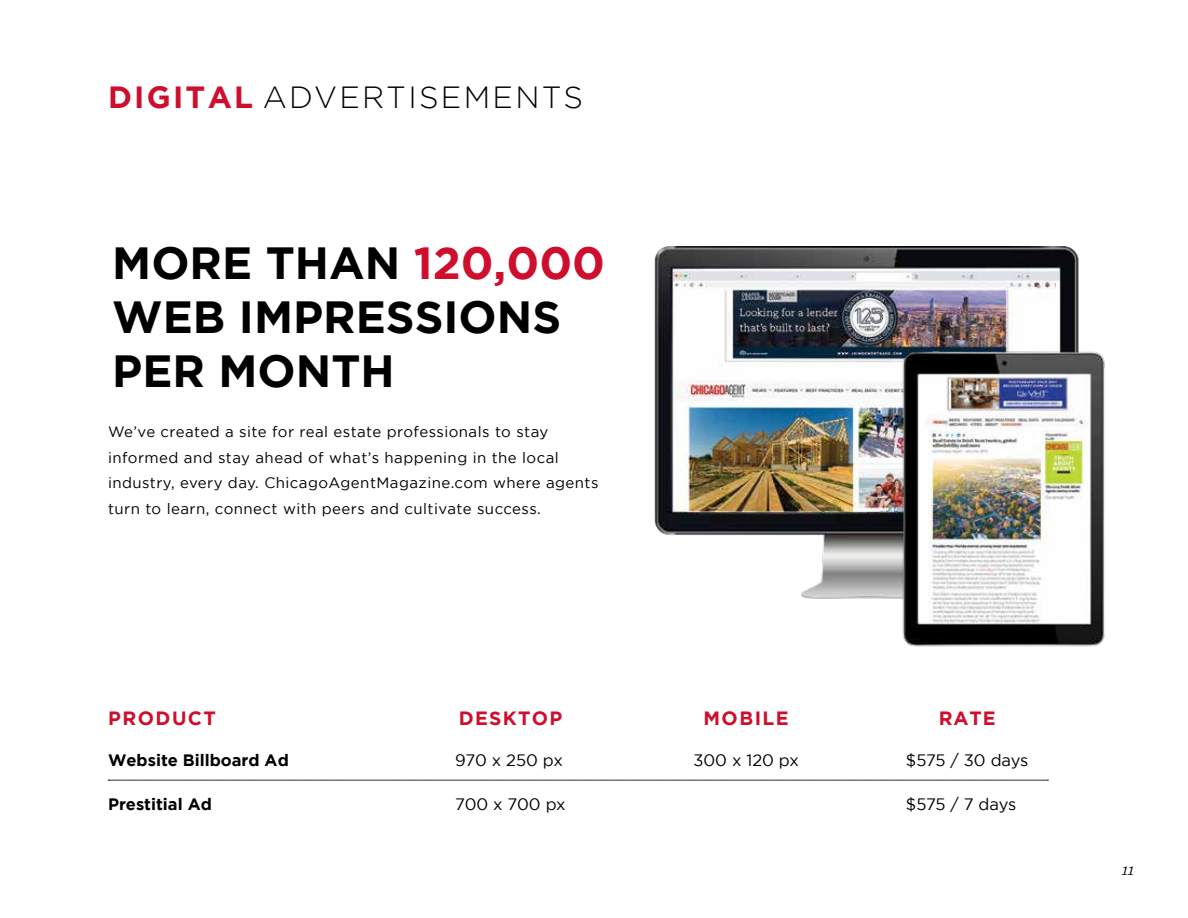
<style>
.page{position:relative;width:1188px;height:918px;background:#fff}
.page>*{position:absolute;margin:0;border:0;box-sizing:border-box;transform-origin:0 0}
.t1{font:700 45px/54px "Gotham";color:#000}
.t2{font:300 30.6px "Gotham";letter-spacing:.075em;color:#000}
.t3{font:700 19.2px "Gotham";letter-spacing:.075em;color:#ce0e2d}
.t4{font:16.5px "Gotham";letter-spacing:-.02em;color:#000}
.t5{font:700 16.5px "Gotham";color:#000}
.t6{font:15px/25.5px "Gotham";letter-spacing:.03em;color:#000}
.t7{font:italic 13.5px "Sentinel";color:#000}
.s1{font-weight:700;color:#ce0e2d}
.s2{color:#ce0e2d}
</style>
<div class="page">
<img style="left:654px;top:246px;width:425px;height:353px">
<img style="left:894px;top:346px;width:211px;height:301px">
<svg style="left:108px;top:780px;width:940px;height:1px"></svg>
<h2 class="t2" style="left:108px;top:83px;width:477px"><span class="s1">DIGITAL</span> ADVERTISEMENTS</h2>
<h1 class="t1" style="left:112px;top:238px;width:494px">MORE THAN <span class="s2">120,000<br></span>WEB IMPRESSIONS<br>PER MONTH</h1>
<p class="t6" style="left:108px;top:420px;width:492px">We’ve created a site for real estate professionals to stay informed and stay ahead of what’s happening in the local industry, every day. ChicagoAgentMagazine.com where agents turn to learn, connect with peers and cultivate success.</p>
<p class="t3" style="left:108px;top:709px;width:109px">PRODUCT</p>
<p class="t3" style="left:459px;top:709px;width:105px">DESKTOP</p>
<p class="t3" style="left:704px;top:709px;width:87px">MOBILE</p>
<p class="t3" style="left:939px;top:709px;width:58px">RATE</p>
<p class="t5" style="left:108px;top:753px;width:182px">Website Billboard Ad</p>
<p class="t5" style="left:108px;top:797px;width:105px">Prestitial Ad</p>
<p class="t4" style="left:693px;top:753px;width:107px">300 x 120 px</p>
<p class="t4" style="left:906px;top:753px;width:124px">$575 / 30 days</p>
<p class="t4" style="left:906px;top:797px;width:112px">$575 / 7 days</p>
<p class="t4" style="left:455px;top:753px;width:109px">970 x 250 px</p>
<p class="t4" style="left:455px;top:797px;width:112px">700 x 700 px</p>
<p class="t7" style="left:1122px;top:864px;width:14px">11</p>
</div>
